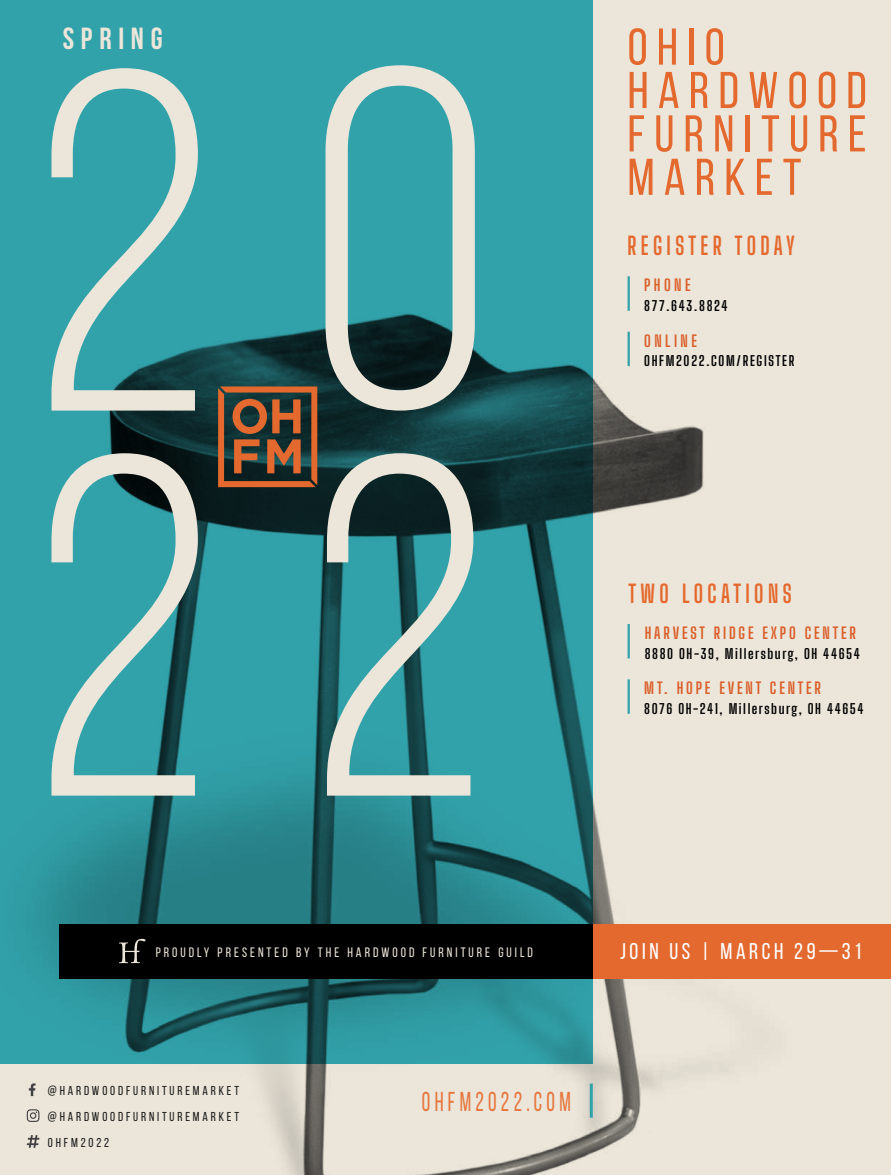
<style>
.page{position:relative;width:891px;height:1175px;background:#fff}
.page>*{position:absolute;margin:0;border:0;box-sizing:border-box;transform-origin:0 0}
.t1{font:51.6px/43.3px "Bebas Neue";letter-spacing:.18em;color:#e4692e}
.t2{font:700 30.6px "Bebas Neue";letter-spacing:.22em;color:#ece6da}
.t3{font:27.3px "Bebas Neue";letter-spacing:.195em;color:#e6763e;scale:.8 1}
.t4{font:100 24.3px "Big Shoulders Display";letter-spacing:.2em;color:#e4692e;scale:.9 1}
.t5{font:22.8px "Bebas Neue";letter-spacing:.16em;color:#fff}
.t6{font:100 15.6px "Big Shoulders Display";letter-spacing:.18em;color:#da5f2a}
.t7{font:100 13.65px "Big Shoulders Display";letter-spacing:.115em;color:#000}
.t8{font:13.65px "Bebas Neue";letter-spacing:.22em;color:#ece6da}
.t9{font:12.9px/25.8px "Bebas Neue";letter-spacing:.22em;color:#1a1a1a;text-align:justify}
</style>
<div class="page">
<div style="left:0;top:0;width:891px;height:1174px;background:#ece6da"></div>
<img style="left:0;top:0;width:818px;height:1174px">
<svg style="left:327px;top:453px;width:146px;height:342px"></svg>
<svg style="left:51px;top:68px;width:147px;height:342px;fill:#32a2aa"></svg>
<svg style="left:326px;top:65px;width:149px;height:345px;fill:#32a2aa"></svg>
<svg style="left:51px;top:453px;width:147px;height:342px;fill:#32a2aa"></svg>
<svg style="left:218px;top:386px;width:99px;height:101px;background:#704a31"></svg>
<div style="left:593px;top:924px;width:298px;height:54px;background:#e4692e"></div>
<div style="left:59px;top:924px;width:534px;height:54px;background:#000"></div>
<svg style="left:119px;top:938px;width:27px;height:25px"></svg>
<svg style="left:29px;top:1083px;width:7px;height:13px"></svg>
<svg style="left:27px;top:1109px;width:12px;height:13px"></svg>
<svg style="left:27px;top:1135px;width:13px;height:12px"></svg>
<hr style="left:628px;top:276px;width:2px;height:35px;background:#32a2aa">
<hr style="left:628px;top:332px;width:2px;height:34px;background:#32a2aa">
<hr style="left:590px;top:1083px;width:3px;height:34px;background:#32a2aa">
<hr style="left:628px;top:624px;width:2px;height:34px;background:#32a2aa">
<hr style="left:628px;top:679px;width:2px;height:34px;background:#32a2aa">
<h2 class="t2" style="left:63px;top:22px;width:101px">SPRING</h2>
<h1 class="t1" style="left:628px;top:25px;width:241px">OHIO<br>HARDWOOD<br>FURNITURE<br>MARKET</h1>
<h3 class="t4" style="left:628px;top:229px;width:187px">REGISTER TODAY</h3>
<p class="t6" style="left:644px;top:275px;width:48px">PHONE</p>
<p class="t7" style="left:644px;top:296px;width:85px">877.643.8824</p>
<p class="t6" style="left:644px;top:330px;width:54px">ONLINE</p>
<p class="t7" style="left:644px;top:352px;width:152px">OHFM2022.COM/REGISTER</p>
<h3 class="t4" style="left:629px;top:577px;width:183px">TWO LOCATIONS</h3>
<p class="t6" style="left:645px;top:622px;width:213px">HARVEST RIDGE EXPO CENTER</p>
<p class="t7" style="left:645px;top:644px;width:217px">8880 OH-39, Millersburg, OH 44654</p>
<p class="t6" style="left:644px;top:677px;width:178px">MT. HOPE EVENT CENTER</p>
<p class="t7" style="left:644px;top:699px;width:221px">8076 OH-241, Millersburg, OH 44654</p>
<p class="t8" style="left:156px;top:945px;width:379px">PROUDLY PRESENTED BY THE HARDWOOD FURNITURE GUILD</p>
<h3 class="t5" style="left:620px;top:938px;width:243px">JOIN US | MARCH 29—31</h3>
<p class="t9" style="left:48px;top:1077px;width:193px">@HARDWOODFURNITUREMARKET @HARDWOODFURNITUREMARKET OHFM2022</p>
<h3 class="t3" style="left:422px;top:1086px;width:188px">OHFM2022.COM</h3>
</div>
